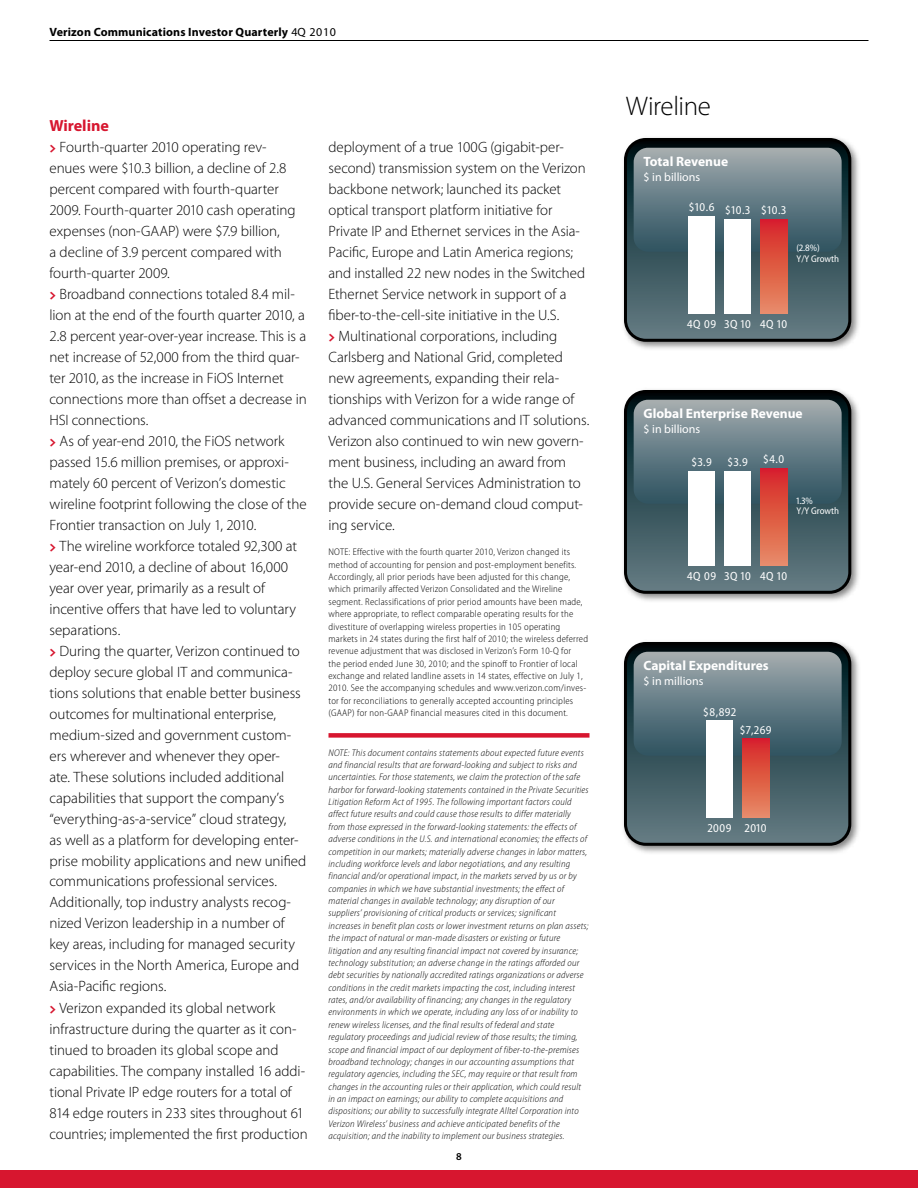
<style>
.page{position:relative;width:918px;height:1188px;background:#fff}
.page>*{position:absolute;margin:0;border:0;box-sizing:border-box;transform-origin:0 0}
.t1{font:300 27px "Myriad Pro";letter-spacing:-.02em;color:#000}
.t2{font:700 16.2px "Myriad Pro";color:#d7162f}
.t3{font:300 15px/21px "Myriad Pro";letter-spacing:-.005em;color:#000}
.t4{font:700 13.5px "Myriad Pro";color:#fff}
.t5{font:semi-condensed 12px "Myriad Pro";letter-spacing:.05em;color:#fff}
.t6{font:700 12px "Myriad Pro";letter-spacing:.01em;color:#000}
.t7{font:12px "Myriad Pro";color:#fff}
.t8{font:600 10.5px "Myriad Pro";color:#000}
.t9{font:italic 300 semi-condensed 9.75px/12.3px "Myriad Pro";letter-spacing:.025em;color:#000}
.t10{font:300 semi-condensed 9.75px/12.3px "Myriad Pro";letter-spacing:.025em;color:#000}
.t11{font:semi-condensed 9.75px/10.5px "Myriad Pro";color:#fff}
.s1{font-weight:400}
.s2{font-family:"The Serif";font-weight:700;font-size:13.35px;color:#d7162f}
</style>
<div class="page">
<div style="left:0;top:1170px;width:918px;height:18px;background:#d7162f"></div>
<img style="left:623px;top:137px;width:236px;height:212px">
<svg style="left:626px;top:140px;width:224px;height:200px"></svg>
<div style="left:624px;top:138px;width:227px;height:204px;border:3px solid #000;border-radius:20px"></div>
<svg style="left:634px;top:148px;width:208px;height:104px"></svg>
<div style="left:760px;top:219px;width:28px;height:95px;background:linear-gradient(to bottom,#d62426,#e78f65)"></div>
<div style="left:724px;top:219px;width:28px;height:95px;background:#fff"></div>
<div style="left:688px;top:216px;width:28px;height:98px;background:#fff"></div>
<img style="left:623px;top:389px;width:236px;height:212px">
<svg style="left:626px;top:392px;width:224px;height:200px"></svg>
<div style="left:624px;top:390px;width:227px;height:204px;border:3px solid #000;border-radius:20px"></div>
<svg style="left:634px;top:400px;width:208px;height:104px"></svg>
<div style="left:760px;top:468px;width:28px;height:98px;background:linear-gradient(to bottom,#d62426,#e78e65)"></div>
<div style="left:724px;top:471px;width:28px;height:95px;background:#fff"></div>
<div style="left:688px;top:471px;width:28px;height:95px;background:#fff"></div>
<img style="left:623px;top:641px;width:236px;height:212px">
<svg style="left:626px;top:644px;width:224px;height:200px"></svg>
<div style="left:624px;top:642px;width:227px;height:204px;border:3px solid #000;border-radius:20px"></div>
<svg style="left:634px;top:652px;width:208px;height:104px"></svg>
<div style="left:706px;top:720px;width:28px;height:98px;background:#fff"></div>
<div style="left:742px;top:738px;width:28px;height:80px;background:linear-gradient(to bottom,#d62426,#e78d64)"></div>
<div style="left:328px;top:733px;width:262px;height:5px;background:#d7162f"></div>
<hr style="left:50px;top:40px;width:818px;height:1px;background:#000">
<p class="t6" style="left:50px;top:24px;width:288px">Verizon Communications Investor Quarterly <span class="s1">4Q 2010</span></p>
<p class="t2" style="left:50px;top:114px;width:61px">Wireline</p>
<p class="t3" style="left:49px;top:136px;width:260px"><span class="s2">&gt;</span> Fourth-quarter 2010 operating rev-<br>enues were $10.3 billion, a decline of 2.8 percent compared with fourth-quarter 2009. Fourth-quarter 2010 cash operating expenses (non-GAAP) were $7.9 billion,<br>a decline of 3.9 percent compared with fourth-quarter 2009.<br><span class="s2">&gt;</span> Broadband connections totaled 8.4 mil&shy;lion at the end of the fourth quarter 2010, a 2.8 percent year-over-year increase. This is a net increase of 52,000 from the third quar&shy;ter 2010, as the increase in FiOS I nternet connections more than offset a decrease in HSI connections.<br><span class="s2">&gt;</span> As of year-end 2010, the FiOS network passed 15.6 million premises, or approxi&shy;mately 60 percent of Verizon’s domestic wireline footprint following the close of the Frontier transaction on July 1, 2010.<br><span class="s2">&gt;</span> The wireline workforce totaled 92,300 at year-end 2010, a decline of about 16,000 year over year, primarily as a result of incentive offers that have led to voluntary separations.<br><span class="s2">&gt;</span> During the quarter, Verizon continued to deploy secure global IT and communica&shy;tions solutions that enable better business outcomes for multinational enterprise, medium-sized and government custom&shy;ers wherever and whenever they oper-<br>ate. These solutions included additional capabilities that support the company’s “everything-as-a-service” cloud strategy,<br>as well as a platform for developing enter&shy;prise mobility applications and new unified communications professional services.<br>Additionally, top industry analysts recog&shy;nized Verizon leadership in a number of key areas, including for managed security services in the North America, Europe and Asia-Pacific regions.<br><span class="s2">&gt;</span> Verizon expanded its global network infrastructure during the quarter as it con&shy;tinued to broaden its global scope and capabilities. The company installed 16 addi&shy;tional Private I P edge routers for a total of 814 edge routers in 233 sites throughout 61 countries; implemented the first production</p>
<p class="t3" style="left:328px;top:136px;width:262px">deployment of a true 100G (gigabit-per&shy;second) transmission system on the Verizon backbone network; launched its packet optical transport platform initiative for Private I P and Ethernet services in the Asia-Pacific, Europe and Latin America regions; and installed 22 new nodes in the Switched Ethernet Service network in support of a fiber-to-the-cell-site initiative in the U.S.<br><span class="s2">&gt;</span> Multinational corporations, including Carlsberg and National Grid, completed new agreements, expanding their rela&shy;tionships with Verizon for a wide range of advanced communications and IT solutions.<br>Verizon also continued to win new govern&shy;ment business, including an award from the U.S. General Services Administration to provide secure on-demand cloud comput&shy;ing service.</p>
<p class="t10" style="left:328px;top:546px;width:261px">NOTE: Effective with the fourth quarter 2010, Verizon changed its method of accounting for pension and post-employment benefits.<br>Accordingly, all prior periods have been adjusted for this change, which primarily affected Verizon Consolidated and the Wireline segment. Reclassifications of prior period amounts have been made, where appropriate, to reflect comparable operating results for the divestiture of overlapping wireless properties in 105 operating markets in 24 states during the first half of 2010; the wireless deferred revenue adjustment that was disclosed in Verizon’s Form 10-Q for<br>the period ended June 30, 2010; and the spinoff to Frontier of local exchange and related landline assets in 14 states, effective on July 1, 2010. See the accompanying schedules and www.verizon.com/inves&shy;tor for reconciliations to generally accepted accounting principles (GAAP) for non-GAAP financial measures cited in this document.</p>
<p class="t9" style="left:328px;top:746px;width:262px">NOTE: This document contains statements about expected future events and financial results that are forward-looking and subject to risks and uncertainties. For those statements, we claim the protection of the safe harbor for forward-looking statements contained in the Private Securities Litigation Reform Act of 1995. The following important factors could affect future results and could cause those results to differ materially from those expressed in the forward-looking statements: the effects of adverse conditions in the U.S. and international economies; the effects of competition in our markets; materially adverse changes in labor matters, including workforce levels and labor negotiations, and any resulting financial and/or operational impact, in the markets served by us or by companies in which we have substantial investments; the effect of material changes in available technology; any disruption of our suppliers’ provisioning of critical products or services; significant increases in benefit plan costs or lower investment returns on plan assets; the impact of natural or man-made disasters or existing or future litigation and any resulting financial impact not covered by insurance; technology substitution; an adverse change in the ratings afforded our debt securities by nationally accredited ratings organizations or adverse conditions in the credit markets impacting the cost, including interest rates, and/or availability of financing; any changes in the regulatory environments in which we operate, including any loss of or inability to renew wireless licenses, and the final results of federal and state regulatory proceedings and judicial review of those results; the timing, scope and financial impact of our deployment of fiber-to-the-premises broadband technology; changes in our accounting assumptions that regulatory agencies, including the SEC, may require or that result from changes in the accounting rules or their application, which could result in an impact on earnings; our ability to complete acquisitions and dispositions; our ability to successfully integrate Alltel Corporation into Verizon Wireless’ business and achieve anticipated benefits of the acquisition; and the inability to implement our business strategies.</p>
<p class="t8" style="left:456px;top:1150px;width:7px">8</p>
<h1 class="t1" style="left:626px;top:89px;width:86px">Wireline</h1>
<p class="t4" style="left:644px;top:152px;width:86px">Total Revenue</p>
<p class="t7" style="left:644px;top:169px;width:58px">$ in billions</p>
<p class="t5" style="left:689px;top:199px;width:27px">$10.6</p>
<p class="t5" style="left:761px;top:202px;width:26px">$10.3</p>
<p class="t5" style="left:725px;top:202px;width:26px">$10.3</p>
<p class="t11" style="left:796px;top:243px;width:44px">(2.8%)<br>Y/Y Growth</p>
<p class="t5" style="left:687px;top:316px;width:31px">4Q 09</p>
<p class="t5" style="left:724px;top:316px;width:64px">3Q 10 4Q 10</p>
<p class="t4" style="left:644px;top:404px;width:161px">Global Enterprise Revenue</p>
<p class="t7" style="left:644px;top:421px;width:58px">$ in billions</p>
<p class="t5" style="left:691px;top:454px;width:22px">$3.9</p>
<p class="t5" style="left:763px;top:451px;width:23px">$4.0</p>
<p class="t5" style="left:727px;top:454px;width:22px">$3.9</p>
<p class="t11" style="left:796px;top:495px;width:44px">1.3%<br>Y/Y Growth</p>
<p class="t5" style="left:687px;top:568px;width:31px">4Q 09</p>
<p class="t5" style="left:724px;top:568px;width:64px">3Q 10 4Q 10</p>
<p class="t4" style="left:644px;top:656px;width:127px">Capital Expenditures</p>
<p class="t7" style="left:644px;top:673px;width:61px">$ in millions</p>
<p class="t5" style="left:703px;top:704px;width:35px">$8,892</p>
<p class="t5" style="left:740px;top:722px;width:33px">$7,269</p>
<p class="t5" style="left:708px;top:820px;width:60px">2009 2010</p>
</div>
